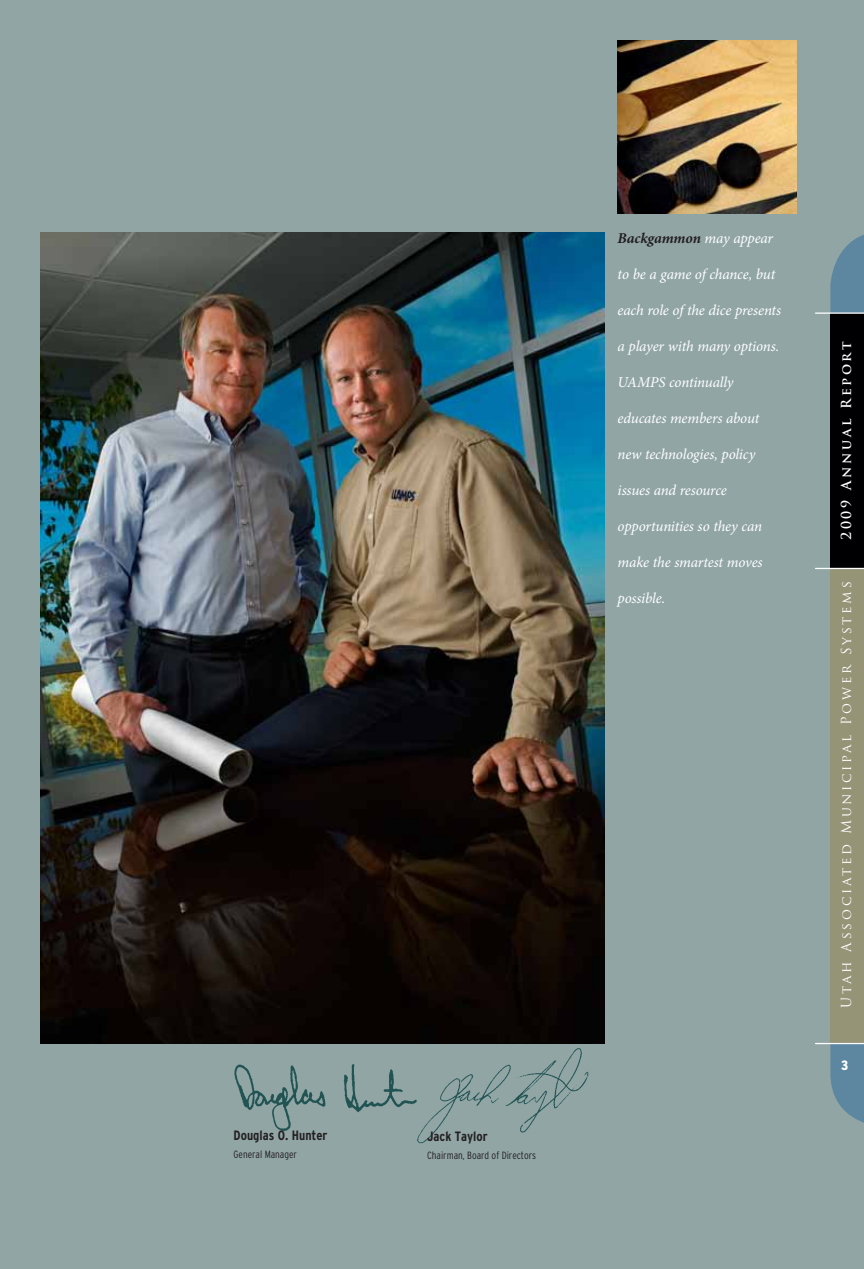
<style>
.page{position:relative;width:864px;height:1269px;background:#91a5a5}
.page>*{position:absolute;margin:0;border:0;box-sizing:border-box;transform-origin:0 0}
.t1{font:italic 15px "Minion Pro";letter-spacing:-.015em;color:#fff}
.t2{font:italic 700 15px "Minion Pro";letter-spacing:-.01em;color:#231f20}
.t3{font:13.5px "Trajan Pro";letter-spacing:.2em;color:#fff}
.t4{font:700 condensed 13.5px "Interstate";color:#231f20}
.t5{font:700 13.5px "Trajan Pro";letter-spacing:.2em;color:#fff}
.t6{font:900 condensed 13.5px "Interstate";color:#fff}
.t7{font:300 condensed 10.5px "Interstate";color:#231f20}
.s1{font-weight:400;color:#fff}
</style>
<div class="page">
<img style="left:234px;top:1064px;width:176px;height:67px">
<img style="left:410px;top:1048px;width:179px;height:96px">
<img style="left:40px;top:232px;width:564px;height:812px">
<img style="left:618px;top:40px;width:178px;height:173px">
<svg style="left:830px;top:1044px;width:34px;height:79px"></svg>
<div style="left:830px;top:563px;width:34px;height:480px;background:#959477"></div>
<hr style="left:816px;top:1043px;width:48px;height:1px;background:#fff">
<svg style="left:830px;top:235px;width:34px;height:77px"></svg>
<div style="left:830px;top:313px;width:34px;height:255px;background:#000003"></div>
<hr style="left:816px;top:312px;width:48px;height:2px;background:#fff">
<hr style="left:816px;top:568px;width:48px;height:1px;background:#fff">
<p class="t4" style="left:234px;top:1128px;width:96px">Douglas O. Hunter</p>
<p class="t7" style="left:234px;top:1149px;width:65px">General Manager</p>
<p class="t4" style="left:427px;top:1128px;width:62px">Jack Taylor</p>
<p class="t7" style="left:427px;top:1149px;width:110px">Chairman, Board of Directors</p>
<p class="t2" style="left:618px;top:228px;width:157px">Backgammon <span class="s1">may appear</span></p>
<p class="t1" style="left:618px;top:264px;width:159px">to be a game of chance, but</p>
<p class="t1" style="left:618px;top:300px;width:165px">each role of the dice presents</p>
<p class="t1" style="left:618px;top:336px;width:163px">a player with many options.</p>
<p class="t1" style="left:618px;top:372px;width:117px">UAMPS continually</p>
<p class="t1" style="left:618px;top:408px;width:143px">educates members about</p>
<p class="t1" style="left:618px;top:444px;width:139px">new technologies, policy</p>
<p class="t1" style="left:618px;top:480px;width:111px">issues and resource</p>
<p class="t1" style="left:618px;top:516px;width:146px">opportunities so they can</p>
<p class="t1" style="left:618px;top:552px;width:147px">make the smartest moves</p>
<p class="t1" style="left:618px;top:588px;width:49px">possible.</p>
<p class="t5" style="left:838px;top:540px;width:200px;rotate:-90deg">2009 Annual Report</p>
<p class="t3" style="left:838px;top:1008px;width:429px;rotate:-90deg">Utah Associated Municipal Power Systems</p>
<p class="t6" style="left:841px;top:1058px;width:9px">3</p>
</div>
